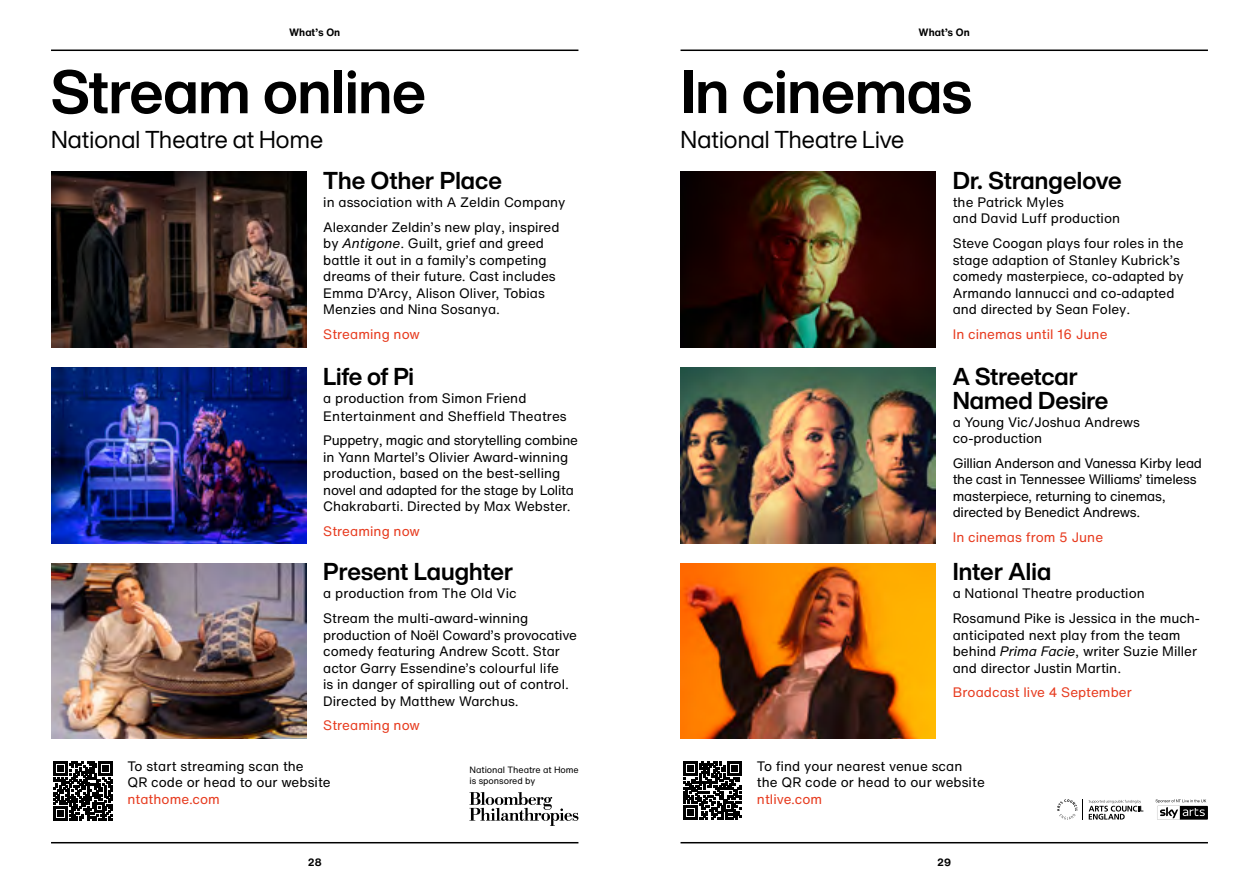
<style>
.page{position:relative;width:1259px;height:893px;background:#fff}
.page>*{position:absolute;margin:0;border:0;box-sizing:border-box;transform-origin:0 0}
.t1{font:700 60px "Helvetica Now NT Display";letter-spacing:-.005em;color:#000}
.t2{font:700 24px/24px "Helvetica Now NT Display";color:#000}
.t3{font:24px "Helvetica Now NT Display";letter-spacing:.005em;color:#000}
.t4{font:13.5px/16.5px "Helvetica Now NT Text";color:#000}
.t5{font:13.5px/16.5px "Helvetica Now NT Text";letter-spacing:-.02em;color:#000}
.t6{font:13.5px "Helvetica Now NT Text";letter-spacing:.005em;color:#e73b1f}
.t7{font:700 10.5px "Helvetica Now NT Text";color:#000}
.t8{font:9px/10.5px "Helvetica Now NT Text";letter-spacing:-.005em;color:#000}
.s1{font-style:italic}
</style>
<div class="page">
<hr style="left:680px;top:50px;width:528px;height:1px;background:#000">
<hr style="left:51px;top:50px;width:527px;height:1px;background:#000">
<hr style="left:680px;top:842px;width:528px;height:1px;background:#000">
<hr style="left:51px;top:842px;width:527px;height:1px;background:#000">
<svg style="left:54px;top:762px;width:58px;height:58px"></svg>
<svg style="left:469px;top:792px;width:109px;height:34px"></svg>
<img style="left:51px;top:172px;width:255px;height:175px">
<img style="left:51px;top:367px;width:255px;height:176px">
<img style="left:51px;top:563px;width:255px;height:176px">
<svg style="left:683px;top:762px;width:58px;height:58px"></svg>
<svg style="left:1057px;top:799px;width:86px;height:21px"></svg>
<svg style="left:1155px;top:799px;width:53px;height:21px"></svg>
<img style="left:680px;top:367px;width:255px;height:176px">
<img style="left:680px;top:563px;width:255px;height:176px">
<img style="left:680px;top:172px;width:255px;height:175px">
<p class="t7" style="left:289px;top:25px;width:53px">What’s On</p>
<p class="t7" style="left:918px;top:25px;width:53px">What’s On</p>
<h1 class="t1" style="left:51px;top:51px;width:376px">Stream online</h1>
<h2 class="t3" style="left:51px;top:123px;width:273px">National Theatre at Home</h2>
<h2 class="t2" style="left:323px;top:168px;width:180px">The Other Place</h2>
<p class="t4" style="left:323px;top:190px;width:244px;line-height:24.8px">in association with A Zeldin Company<br>Alexander Zeldin’s new play, inspired</p>
<p class="t4" style="left:323px;top:235px;width:234px">by <span class="s1">Antigone</span>. Guilt, grief and greed battle it out in a family’s competing dreams of their future. Cast includes Emma D’Arcy, Alison Oliver, Tobias Menzies and Nina Sosanya.</p>
<p class="t6" style="left:323px;top:325px;width:98px">Streaming now</p>
<h2 class="t2" style="left:323px;top:364px;width:92px">Life of Pi</h2>
<p class="t4" style="left:323px;top:389px;width:245px;line-height:18px">a production from Simon Friend<br>Entertainment and Sheffield Theatres</p>
<p class="t4" style="left:323px;top:432px;width:256px">Puppetry, magic and storytelling combine in Yann Martel’s Olivier Award-winning production, based on the best-selling novel and adapted for the stage by Lolita Chakrabarti. Directed by Max Webster.</p>
<p class="t6" style="left:323px;top:522px;width:98px">Streaming now</p>
<h2 class="t2" style="left:323px;top:560px;width:192px">Present Laughter</h2>
<p class="t4" style="left:323px;top:581px;width:206px;line-height:24.8px">a production from The Old Vic<br>Stream the multi-award-winning</p>
<p class="t4" style="left:323px;top:627px;width:255px">production of Noël Coward’s provocative comedy featuring Andrew Scott. Star actor Garry Essendine’s colourful life<br>is in danger of spiralling out of control.<br>Directed by Matthew Warchus.</p>
<p class="t6" style="left:323px;top:716px;width:98px">Streaming now</p>
<p class="t4" style="left:127px;top:758px;width:205px">To start streaming scan the<br>QR code or head to our website</p>
<p class="t6" style="left:127px;top:790px;width:94px">ntathome.com</p>
<p class="t8" style="left:469px;top:765px;width:111px">National Theatre at Home is sponsored by</p>
<h1 class="t1" style="left:680px;top:51px;width:293px">In cinemas</h1>
<h2 class="t3" style="left:680px;top:123px;width:225px">National Theatre Live</h2>
<h2 class="t2" style="left:952px;top:168px;width:170px">Dr. Strangelove</h2>
<p class="t4" style="left:952px;top:194px;width:169px">the Patrick Myles<br>and David Luff production</p>
<p class="t4" style="left:952px;top:235px;width:232px">Steve Coogan plays four roles in the stage adaption of Stanley Kubrick’s comedy masterpiece, co-adapted by Armando Iannucci and co-adapted and directed by Sean Foley.</p>
<p class="t6" style="left:952px;top:325px;width:156px">In cinemas until 16 June</p>
<h2 class="t2" style="left:952px;top:364px;width:157px">A Streetcar<br>Named Desire</h2>
<p class="t4" style="left:952px;top:414px;width:189px">a Young Vic/Joshua Andrews co-production</p>
<p class="t5" style="left:952px;top:455px;width:251px">Gillian Anderson and Vanessa Kirby lead the cast in Tennessee Williams’ timeless masterpiece, returning to cinemas, directed by Benedict Andrews.</p>
<p class="t6" style="left:952px;top:528px;width:152px">In cinemas from 5 June</p>
<h2 class="t2" style="left:952px;top:560px;width:100px">Inter Alia</h2>
<p class="t4" style="left:952px;top:581px;width:249px;line-height:24.8px">a National Theatre production<br>Rosamund Pike is Jessica in the much-</p>
<p class="t4" style="left:952px;top:627px;width:246px">anticipated next play from the team behind <span class="s1">Prima Facie</span>, writer Suzie Miller and director Justin Martin.</p>
<p class="t6" style="left:952px;top:683px;width:180px">Broadcast live 4 September</p>
<p class="t4" style="left:757px;top:758px;width:229px">To find your nearest venue scan the QR code or head to our website</p>
<p class="t6" style="left:757px;top:790px;width:67px">ntlive.com</p>
<p class="t7" style="left:308px;top:856px;width:15px">28</p>
<p class="t7" style="left:937px;top:856px;width:15px">29</p>
</div>
